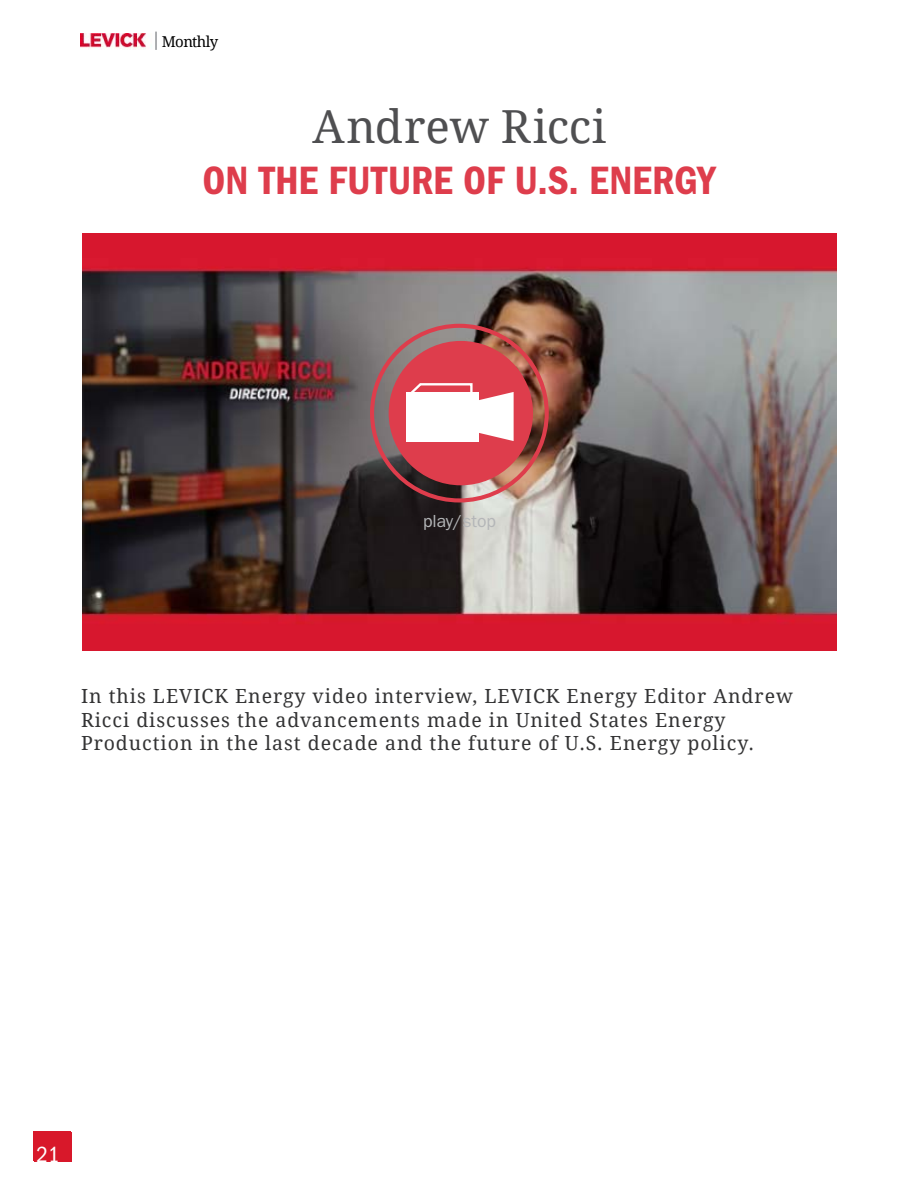
<style>
.page{position:relative;width:918px;height:1188px;background:#fff}
.page>*{position:absolute;margin:0;border:0;box-sizing:border-box;transform-origin:0 0}
.t1{font:45.6px "Droid Serif";color:#4f4f51}
.t2{font:40.95px "ITC Franklin Gothic Std Dm Cd";letter-spacing:-.005em;color:#de3d4c}
.t3{font:condensed 22.65px "Franklin Gothic";color:#fff}
.t4{font:19.5px/23.4px "Droid Serif";letter-spacing:.05em;color:#333334}
.t5{font:17.55px "ITC Franklin Gothic Std";color:#b4b6b8}
.t6{font:15px "Droid Serif";letter-spacing:-.04em;color:#000}
</style>
<div class="page">
<img style="left:80px;top:34px;width:66px;height:16px">
<svg style="left:155px;top:32px;width:2px;height:18px"></svg>
<div style="left:33px;top:1132px;width:38px;height:29px;background:#d8182a"></div>
<img style="left:82px;top:234px;width:754px;height:417px">
<div style="left:389px;top:341px;width:144px;height:144px;background:#de3d4c;border-radius:50%"></div>
<div style="left:370px;top:324px;width:179px;height:179px;border:4px solid #de3d4c;border-radius:50%"></div>
<div style="left:406px;top:393px;width:72px;height:49px;background:#fff"></div>
<svg style="left:408px;top:383px;width:106px;height:58px"></svg>
<hr style="left:917px;top:0;width:1px;height:1188px;background:#d8182a">
<div style="left:34px;top:1132px;width:37px;height:30px;background:#d8182a"></div>
<p class="t6" style="left:162px;top:32px;width:58px">Monthly</p>
<h1 class="t1" style="left:312px;top:98px;width:296px">Andrew Ricci</h1>
<h2 class="t2" style="left:202px;top:157px;width:515px">ON THE FUTURE OF U.S. ENERGY</h2>
<p class="t5" style="left:423px;top:511px;width:74px">play/stop</p>
<p class="t4" style="left:81px;top:685px;width:713px">In this LEVICK Energy video interview, LEVICK Energy Editor Andrew<br>Ricci discusses the advancements made in United States Energy<br>Production in the last decade and the future of U.S. Energy policy.</p>
<p class="t3" style="left:44px;top:1140px;width:25px">15</p>
<p class="t3" style="left:37px;top:1142px;width:25px">21</p>
</div>
